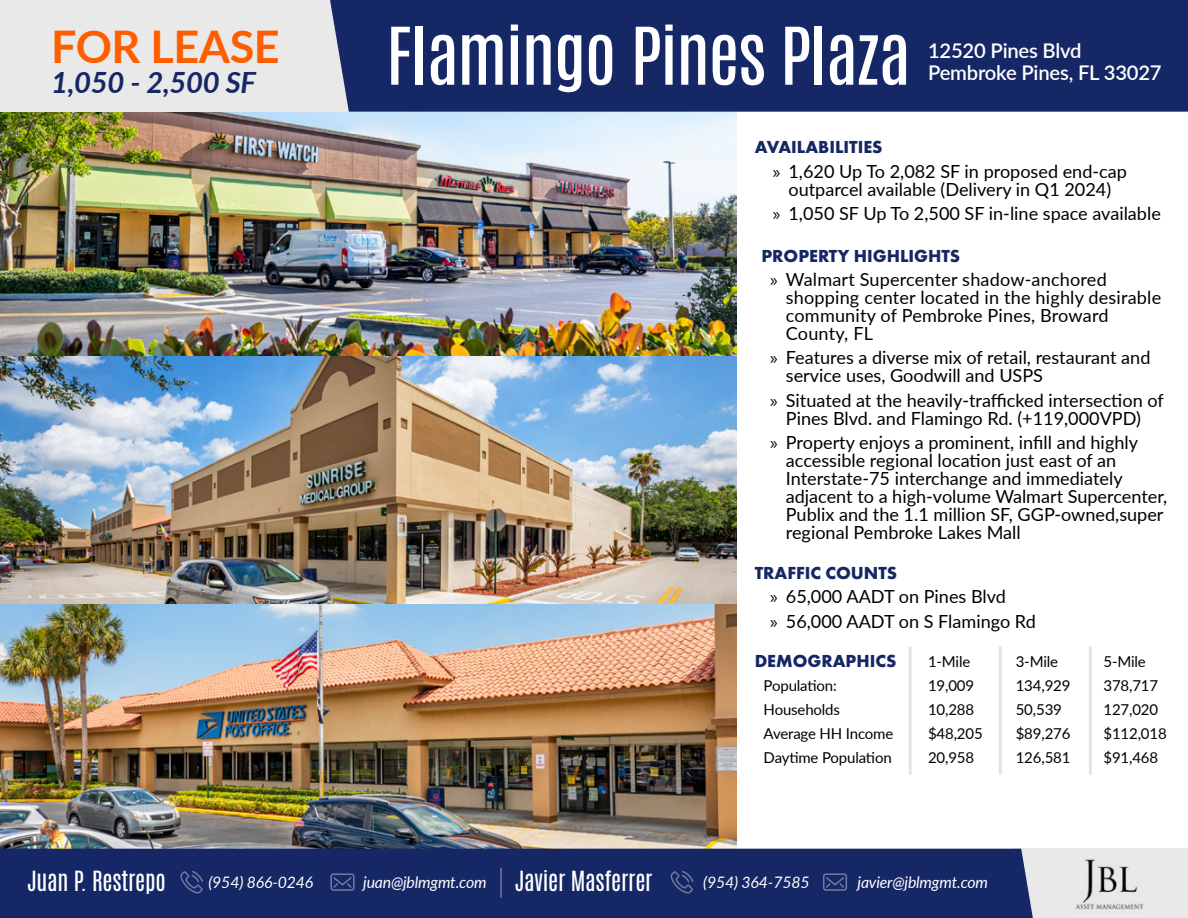
<style>
.page{position:relative;width:1188px;height:918px;background:#fff}
.page>*{position:absolute;margin:0;border:0;box-sizing:border-box;transform-origin:0 0}
.t1{font:67.5px "Antonio";letter-spacing:-.025em;color:#fff;scale:1.06 1}
.t2{font:700 45px "Lato";letter-spacing:-.01em;color:#ff5e00}
.t3{font:italic 700 29.25px "Lato";letter-spacing:-.01em;color:#152765}
.t4{font:23.25px "Antonio";letter-spacing:-.01em;color:#fff}
.t5{font:600 20.25px "Lato";letter-spacing:-.01em;color:#fff}
.t6{font:18.15px/18px "Lato";color:#000}
.t7{font:700 18.15px "Futura PT";color:#152765}
.t8{font:700 18.15px "Futura PT";color:#152765}
.t9{font:italic 15.9px "Lato";letter-spacing:-.01em;color:#fff}
.t10{font:15px "Lato";letter-spacing:-.01em;color:#000}
.s1{font-family:"Myriad Pro"}
.s2{font-family:"Antonio";font-style:normal;font-size:23.25px}
</style>
<div class="page">
<img style="left:0;top:112px;width:736px;height:737px">
<hr style="left:999px;top:647px;width:3px;height:128px;background:#e3e3e3">
<hr style="left:1089px;top:647px;width:3px;height:128px;background:#e3e3e3">
<hr style="left:909px;top:647px;width:3px;height:128px;background:#e3e3e3">
<div style="left:0;top:0;width:408px;height:112px;background:#e9e9e9"></div>
<div style="left:330px;top:0;width:858px;height:112px;background:#152765"></div>
<div style="left:1013px;top:849px;width:175px;height:69px;background:#e9e9e9"></div>
<div style="left:0;top:849px;width:1033px;height:69px;background:#152765"></div>
<img style="left:1075px;top:859px;width:69px;height:51px">
<svg style="left:180px;top:871px;width:23px;height:23px"></svg>
<svg style="left:671px;top:871px;width:22px;height:23px"></svg>
<svg style="left:330px;top:873px;width:25px;height:18px"></svg>
<svg style="left:823px;top:873px;width:24px;height:18px"></svg>
<hr style="left:500px;top:868px;width:2px;height:30px;background:#fff">
<h2 class="t2" style="left:51px;top:13px;width:230px">FOR LEASE</h2>
<h3 class="t3" style="left:51px;top:61px;width:207px">1,050 - 2,500 SF</h3>
<h1 class="t1" style="left:386px;top:6px;width:496px">Flamingo Pines Plaza</h1>
<p class="t5" style="left:928px;top:36px;width:155px">12520 Pines Blvd</p>
<p class="t5" style="left:928px;top:58px;width:235px">Pembroke Pines, FL 33027</p>
<p class="t8" style="left:755px;top:135px;width:129px">AVAILABILITIES</p>
<p class="t6" style="left:773px;top:161px;width:356px;text-align:center"><span class="s1">»</span> 1,620 Up To 2,082 SF in proposed end-cap outparcel available (Delivery in Q1 2024)</p>
<p class="t6" style="left:773px;top:203px;width:389px"><span class="s1">»</span> 1,050 SF Up To 2,500 SF in-line space available</p>
<p class="t7" style="left:762px;top:244px;width:200px">PROPERTY HIGHLIGHTS</p>
<p class="t6" style="left:786px;top:270px;width:377px;text-indent:-16px"><span class="s1">»</span> Walmart Supercenter shadow-anchored shopping center located in the highly desirable community of Pembroke Pines, Broward County, FL</p>
<p class="t6" style="left:786px;top:348px;width:366px;text-indent:-16px"><span class="s1">»</span> Features a diverse mix of retail, restaurant and service uses, Goodwill and USPS</p>
<p class="t6" style="left:770px;top:390px;width:395px;text-align:center"><span class="s1">»</span> Situated at the heavily-trafficked intersection of<br>Pines Blvd. and Flamingo Rd. (+119,000VPD)</p>
<p class="t6" style="left:786px;top:433px;width:383px;text-indent:-16px"><span class="s1">»</span> Property enjoys a prominent, infill and highly accessible regional location just east of an Interstate-75 interchange and immediately adjacent to a high-volume Walmart Supercenter, Publix and the 1.1 million SF, GGP-owned,super regional Pembroke Lakes Mall</p>
<p class="t7" style="left:755px;top:561px;width:144px">TRAFFIC COUNTS</p>
<p class="t6" style="left:770px;top:584px;width:267px;line-height:24.2px"><span class="s1">»</span> 65,000 AADT on Pines Blvd<br><span class="s1">»</span> 56,000 AADT on S Flamingo Rd</p>
<p class="t8" style="left:755px;top:650px;width:143px">DEMOGRAPHICS</p>
<p class="t10" style="left:928px;top:651px;width:44px">1-Mile</p>
<p class="t10" style="left:1016px;top:651px;width:44px">3-Mile</p>
<p class="t10" style="left:1104px;top:651px;width:44px">5-Mile</p>
<p class="t10" style="left:764px;top:675px;width:75px">Population:</p>
<p class="t10" style="left:928px;top:675px;width:48px">19,009</p>
<p class="t10" style="left:1016px;top:675px;width:56px">134,929</p>
<p class="t10" style="left:1104px;top:675px;width:56px">378,717</p>
<p class="t10" style="left:764px;top:699px;width:78px">Households</p>
<p class="t10" style="left:928px;top:699px;width:48px">10,288</p>
<p class="t10" style="left:1016px;top:699px;width:48px">50,539</p>
<p class="t10" style="left:1104px;top:699px;width:56px">127,020</p>
<p class="t10" style="left:764px;top:723px;width:131px">Average HH Income</p>
<p class="t10" style="left:928px;top:723px;width:56px">$48,205</p>
<p class="t10" style="left:1016px;top:723px;width:56px">$89,276</p>
<p class="t10" style="left:1104px;top:723px;width:65px">$112,018</p>
<p class="t10" style="left:764px;top:747px;width:130px">Daytime Population</p>
<p class="t10" style="left:928px;top:747px;width:48px">20,958</p>
<p class="t10" style="left:1016px;top:747px;width:56px">126,581</p>
<p class="t10" style="left:1104px;top:747px;width:56px">$91,468</p>
<p class="t4" style="left:27px;top:864px;width:140px">Juan P. Restrepo</p>
<p class="t9" style="left:208px;top:870px;width:107px">(954) 866-0246</p>
<p class="t9" style="left:363px;top:870px;width:291px">juan@jblmgmt.com <span class="s2">Javier Masferrer</span></p>
<p class="t9" style="left:703px;top:870px;width:108px">(954) 364-7585</p>
<p class="t9" style="left:858px;top:870px;width:132px">javier@jblmgmt.com</p>
</div>
